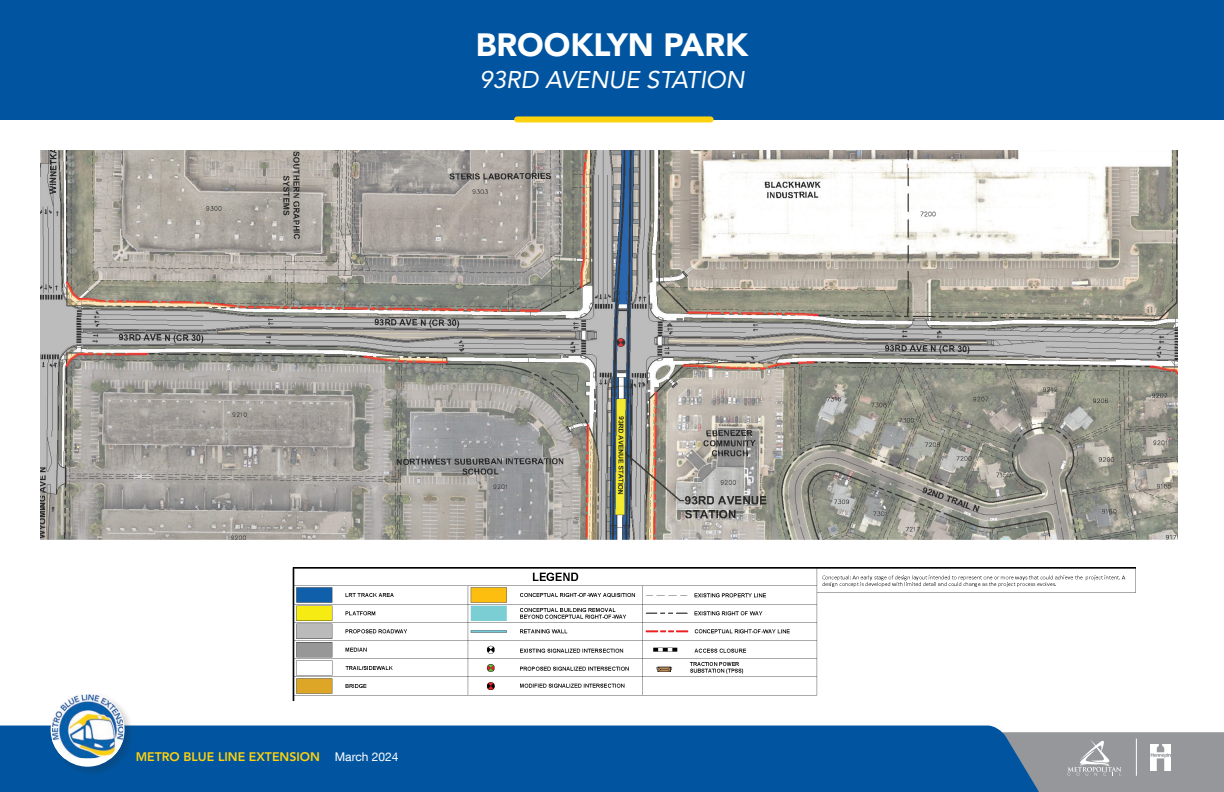
<style>
.page{position:relative;width:1224px;height:792px;background:#fff}
.page>*{position:absolute;margin:0;border:0;box-sizing:border-box;transform-origin:0 0}
.t1{font:900 32px "Avenir LT Std";color:#fff}
.Station_Title{font:italic 24px "Avenir LT Std";color:#fff}
.t2{font:800 12.3px "Avenir LT Std";color:#fed20d}
.t3{font:12px "Helvetica Neue LT Com";color:#fff}
</style>
<div class="page">
<div style="left:0;top:0;width:1224px;height:120px;background:#0155a0"></div>
<div style="left:517px;top:116px;width:194px;height:6px;background:#fed20d"></div>
<div style="left:0;top:726px;width:1002px;height:66px;background:#0155a0"></div>
<div style="left:50px;top:692px;width:85px;height:85px;background:#231f20;opacity:.2"></div>
<svg style="left:51px;top:693px;width:74px;height:74px"></svg>
<img style="left:52px;top:694px;width:71px;height:64px">
<svg style="left:768px;top:732px;width:456px;height:60px;background:#4575a0"></svg>
<img style="left:40px;top:150px;width:1137px;height:389px">
<img style="left:292px;top:568px;width:843px;height:132px">
<h1 class="t1" style="left:476px;top:25px;width:274px">BROOKLYN PARK</h1>
<h2 class="Station_Title" style="left:479px;top:65px;width:267px">93RD AVENUE STATION</h2>
<p class="t2" style="left:136px;top:749px;width:186px">METRO BLUE LINE EXTENSION</p>
<p class="t3" style="left:335px;top:749px;width:65px">March 2024</p>
</div>
